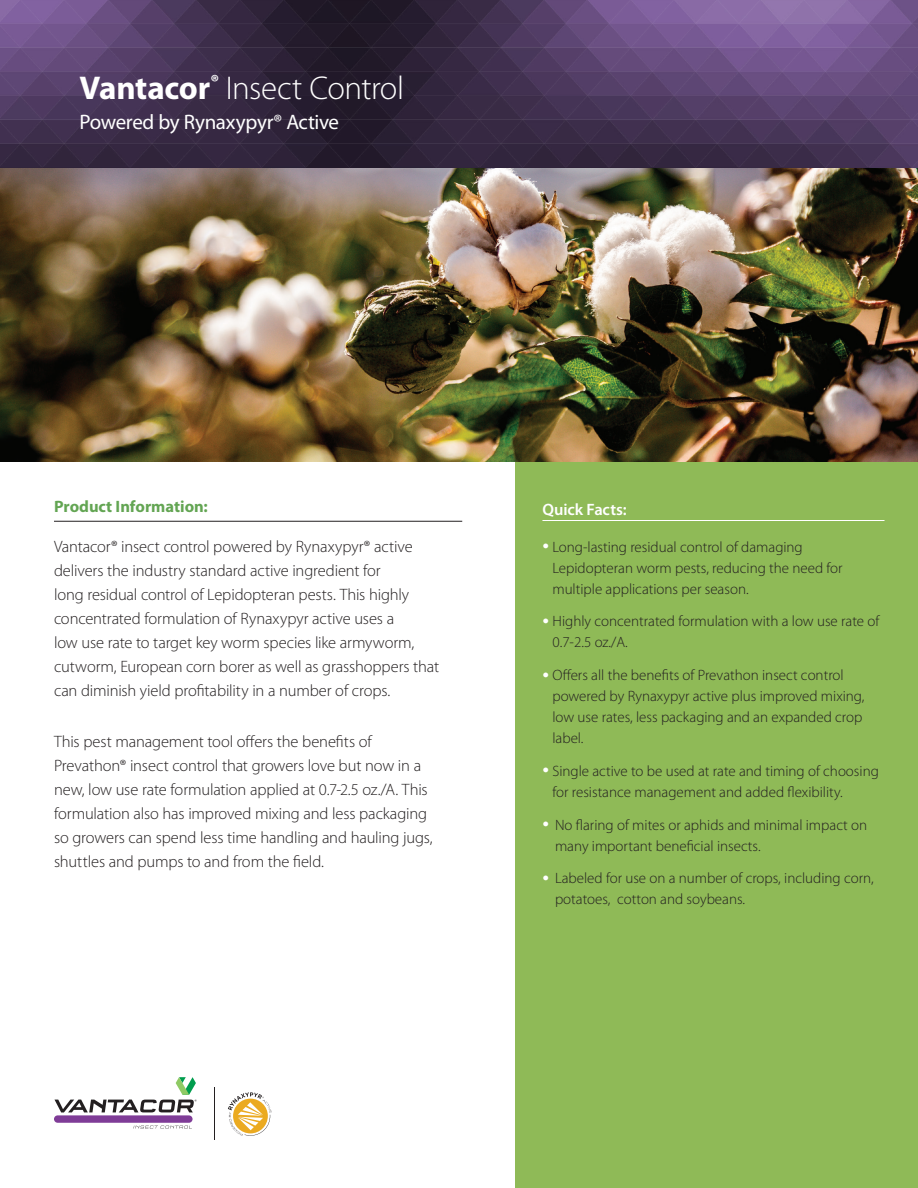
<style>
.page{position:relative;width:918px;height:1188px;background:#fff}
.page>*{position:absolute;margin:0;border:0;box-sizing:border-box;transform-origin:0 0}
.t1{font:300 33px "Myriad Pro";letter-spacing:-.015em;color:#fff}
.Mast_header{font:21px "Myriad Pro";letter-spacing:-.02em;color:#fff}
.body_text{font:300 16.5px/24px "Myriad Pro";letter-spacing:-.01em;color:#231f20}
.Green_subheaders_w_r{font:700 16.5px "Myriad Pro";color:#63a553}
.body_text-2{font:600 16.5px "Myriad Pro";letter-spacing:-.005em;color:#fff}
.body_text-3{font:300 15px/21px "Myriad Pro";color:#231f20}
.s1{font-weight:700}
.s2{font-size:27px;color:#fff}
</style>
<div class="page">
<div style="left:515px;top:167px;width:403px;height:1021px;background:#8fba57"></div>
<img style="left:0;top:0;width:918px;height:462px">
<hr style="left:542px;top:520px;width:343px;height:1px;background:#fff">
<hr style="left:54px;top:521px;width:408px;height:1px;background:#231f20">
<hr style="left:214px;top:1087px;width:1px;height:53px;background:#231f20">
<svg style="left:228px;top:1092px;width:44px;height:44px"></svg>
<div style="left:54px;top:1115px;width:139px;height:8px;background:#7f3c97;border-radius:4px"></div>
<svg style="left:134px;top:1126px;width:58px;height:3px"></svg>
<svg style="left:54px;top:1077px;width:143px;height:35px"></svg>
<p class="t1" style="left:80px;top:69px;width:326px"><span class="s1">Vantacor</span><sup>®</sup> Insect Control</p>
<p class="Mast_header" style="left:80px;top:109px;width:261px">Powered by Rynaxypyr® Active</p>
<p class="Green_subheaders_w_r" style="left:54px;top:496px;width:155px">Product Information:</p>
<p class="body_text-2" style="left:542px;top:499px;width:86px">Quick Facts:</p>
<p class="body_text" style="left:54px;top:534px;width:387px">Vantacor® insect control powered by Rynaxypyr® active delivers the industry standard active ingredient for<br>long residual control of Lepidopteran pests. This highly concentrated formulation of Rynaxypyr active uses a<br>low use rate to target key worm species like armyworm, cutworm, European corn borer as well as grasshoppers that can diminish yield profitability in a number of crops.</p>
<p class="body_text" style="left:54px;top:729px;width:380px">This pest management tool offers the benefits of Prevathon® insect control that growers love but now in a new, low use rate formulation applied at 0.7-2.5 oz./A. This formulation also has improved mixing and less packaging so growers can spend less time handling and hauling jugs, shuttles and pumps to and from the field.</p>
<p class="body_text-3" style="left:552px;top:536px;width:292px;text-indent:-10px"><span class="s2">•</span> Long-lasting residual control of damaging<br>Lepidopteran worm pests, reducing the need for multiple applications per season.</p>
<p class="body_text-3" style="left:552px;top:611px;width:329px;text-indent:-10px"><span class="s2">•</span> Highly concentrated formulation with a low use rate of<br>0.7-2.5 oz./A.</p>
<p class="body_text-3" style="left:552px;top:665px;width:314px;text-indent:-10px"><span class="s2">•</span> Offers all the benefits of Prevathon insect control powered by Rynaxypyr active plus improved mixing, low use rates, less packaging and an expanded crop label.</p>
<p class="body_text-3" style="left:552px;top:760px;width:328px;text-indent:-10px"><span class="s2">•</span> Single active to be used at rate and timing of choosing for resistance management and added flexibility.</p>
<p class="body_text-3" style="left:555px;top:814px;width:314px;text-indent:-13px"><span class="s2">•</span> No flaring of mites or aphids and minimal impact on many important beneficial insects.</p>
<p class="body_text-3" style="left:555px;top:868px;width:320px;text-indent:-13px"><span class="s2">•</span> Labeled for use on a number of crops, including corn, potatoes, cotton and soybeans.</p>
</div>
